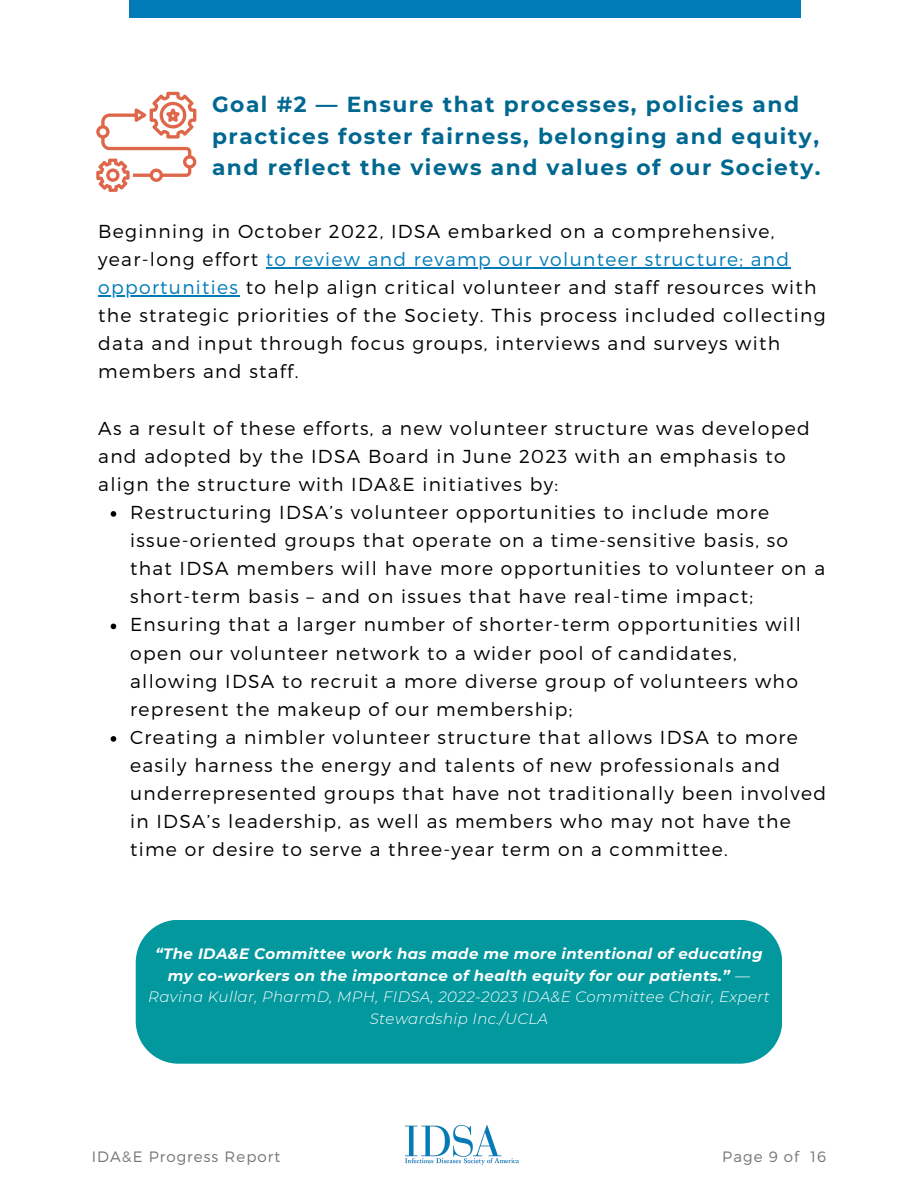
<style>
.page{position:relative;width:918px;height:1188px;background:#fff}
.page>*{position:absolute;margin:0;border:0;box-sizing:border-box;transform-origin:0 0}
.t1{font:700 21.75px/31.5px "Montserrat";letter-spacing:.07em;color:#006890}
.t2{font:300 18.75px/28.2px "Montserrat";letter-spacing:.07em;color:#000}
.t3{font:italic 700 15px/21.3px "Montserrat";letter-spacing:.025em;color:#fff;text-align:center}
.t4{font:300 15px "Montserrat";letter-spacing:.07em;color:#737373}
.s1{color:#007bb8}
.s2{font-weight:300}
</style>
<div class="page">
<img style="left:406px;top:1125px;width:112px;height:39px">
<div style="left:129px;top:0;width:672px;height:18px;background:#007bb8"></div>
<svg style="left:96px;top:92px;width:100px;height:100px"></svg>
<svg style="left:111px;top:511px;width:5px;height:6px"></svg>
<svg style="left:111px;top:624px;width:5px;height:5px"></svg>
<svg style="left:111px;top:736px;width:5px;height:6px"></svg>
<hr style="left:266px;top:267px;width:525px;height:1px;background:#007bb8">
<hr style="left:98px;top:295px;width:141px;height:1px;background:#007bb8">
<div style="left:136px;top:920px;width:646px;height:144px;background:#03989e"></div>
<p class="t1" style="left:212px;top:89px;width:610px">Goal #2 — Ensure that processes, policies and practices foster fairness, belonging and equity, and reflect the views and values of our Society.</p>
<p class="t2" style="left:98px;top:216px;width:729px">Beginning in October 2022, IDSA embarked on a comprehensive, year-long effort <span class="s1">to review and revamp our volunteer structure; and opportunities</span> to help align critical volunteer and staff resources with the strategic priorities of the Society. This process included collecting data and input through focus groups, interviews and surveys with members and staff.</p>
<p class="t2" style="left:98px;top:413px;width:713px">As a result of these efforts, a new volunteer structure was developed and adopted by the IDSA Board in June 2023 with an emphasis to align the structure with IDA&amp;E initiatives by:</p>
<p class="t2" style="left:130px;top:497px;width:697px">Restructuring IDSA’s volunteer opportunities to include more issue-oriented groups that operate on a time-sensitive basis, so that IDSA members will have more opportunities to volunteer on a short-term basis – and on issues that have real-time impact;</p>
<p class="t2" style="left:130px;top:610px;width:672px">Ensuring that a larger number of shorter-term opportunities will open our volunteer network to a wider pool of candidates, allowing IDSA to recruit a more diverse group of volunteers who represent the makeup of our membership;</p>
<p class="t2" style="left:130px;top:722px;width:698px">Creating a nimbler volunteer structure that allows IDSA to more easily harness the energy and talents of new professionals and underrepresented groups that have not traditionally been involved in IDSA’s leadership, as well as members who may not have the time or desire to serve a three-year term on a committee.</p>
<p class="t3" style="left:148px;top:943px;width:623px">“The IDA&amp;E Committee work has made me more intentional of educating my co-workers on the importance of health equity for our patients.” <span class="s2">— Ravina Kullar, PharmD, MPH, FIDSA, 2022-2023 IDA&amp;E Committee Chair, Expert Stewardship Inc./UCLA</span></p>
<p class="t4" style="left:92px;top:1147px;width:190px">IDA&amp;E Progress Report</p>
<p class="t4" style="left:722px;top:1147px;width:105px">Page 9 of 16</p>
</div>
